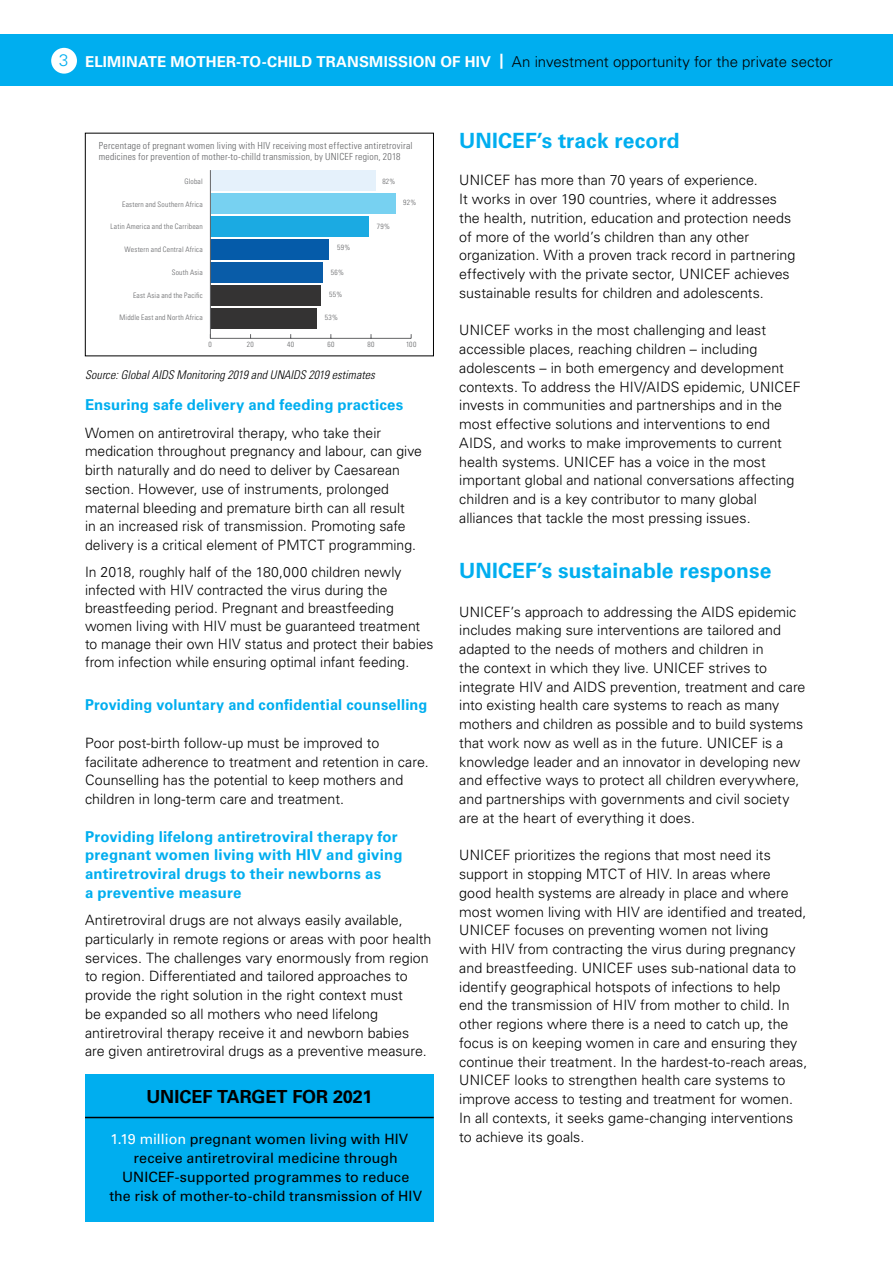
<style>
.page{position:relative;width:893px;height:1263px;background:#fff}
.page>*{position:absolute;margin:0;border:0;box-sizing:border-box;transform-origin:0 0}
.t1{font:700 21px "Univers LT Pro 65";letter-spacing:.005em;color:#00aeef}
.t2{font:700 18px "Univers LT Pro 65";letter-spacing:-.005em;color:#000}
.t3{font:300 16.65px "Univers LT Pro 45";color:#00aeef}
.t4{font:700 15px/18.8px "Univers LT Pro 65";letter-spacing:.01em;color:#00aeef}
.t5{font:700 15px "Univers LT Pro 65";letter-spacing:.015em;color:#fff}
.t6{font:300 15px "Univers LT Pro 45";color:#000}
.t7{font:300 14.25px/18.8px "Univers LT Pro 45";color:#000}
.t8{font:14.25px "Univers LT Pro 55 Roman";letter-spacing:.005em;color:#000}
.t9{font:italic 300 condensed 12px "Univers";letter-spacing:.005em;color:#000}
.t10{font:300 condensed 9.75px/11.2px "Univers";letter-spacing:.025em;color:#636466}
.t11{font:300 condensed 7.5px "Univers";letter-spacing:.03em;color:#636466}
.s1{color:#fff}
</style>
<div class="page">
<div style="left:0;top:34px;width:893px;height:51px;background:#00aeef"></div>
<div style="left:51px;top:48px;width:26px;height:26px;background:#fff;border-radius:50%"></div>
<div style="left:85px;top:1075px;width:349px;height:147px;background:#00aeef"></div>
<hr style="left:85px;top:1117px;width:349px;height:1px;background:#000">
<div style="left:85px;top:133px;width:349px;height:223px;border:1px solid #000"></div>
<div style="left:211px;top:308px;width:106px;height:21px;background:#343333"></div>
<div style="left:211px;top:285px;width:110px;height:21px;background:#343333"></div>
<div style="left:211px;top:262px;width:112px;height:21px;background:#095ca8"></div>
<div style="left:211px;top:239px;width:118px;height:21px;background:#055ba9"></div>
<div style="left:211px;top:216px;width:158px;height:21px;background:#1baae2"></div>
<div style="left:211px;top:193px;width:184px;height:21px;background:#77d1f1"></div>
<div style="left:211px;top:170px;width:164px;height:21px;background:#e5f1fb"></div>
<hr style="left:210px;top:338px;width:201px;height:1px;background:#636466">
<hr style="left:210px;top:170px;width:1px;height:168px;background:#636466">
<p class="t5" style="left:85px;top:53px;width:420px">ELIMINATE MOTHER-TO-CHILD TRANSMISSION OF HIV |</p>
<p class="t3" style="left:59px;top:50px;width:11px">3</p>
<p class="t6" style="left:512px;top:52px;width:322px">An investment opportunity for the private sector</p>
<p class="t10" style="left:99px;top:140px;width:315px">Percentage of pregnant women living with HIV receiving most effective antiretroviral medicines for prevention of mother-to-chilld transmission, by UNICEF region, 2018</p>
<p class="t11" style="left:184px;top:177px;width:20px">Global</p>
<p class="t11" style="left:122px;top:199px;width:82px">Eastern and Southern Africa</p>
<p class="t11" style="left:111px;top:222px;width:94px">Latin America and the Carribean</p>
<p class="t11" style="left:125px;top:245px;width:80px">Western and Central Africa</p>
<p class="t11" style="left:172px;top:268px;width:33px">South Asia</p>
<p class="t11" style="left:133px;top:290px;width:71px">East Asia and the Pacific</p>
<p class="t11" style="left:120px;top:313px;width:85px">Middle East and North Africa</p>
<p class="t11" style="left:209px;top:340px;width:5px">0</p>
<p class="t11" style="left:247px;top:340px;width:8px">20</p>
<p class="t11" style="left:287px;top:340px;width:9px">40</p>
<p class="t11" style="left:327px;top:340px;width:8px">60</p>
<p class="t11" style="left:367px;top:340px;width:9px">80</p>
<p class="t11" style="left:406px;top:340px;width:12px">100</p>
<p class="t11" style="left:382px;top:177px;width:15px">82%</p>
<p class="t11" style="left:403px;top:198px;width:15px">92%</p>
<p class="t11" style="left:377px;top:222px;width:15px">79%</p>
<p class="t11" style="left:337px;top:243px;width:15px">59%</p>
<p class="t11" style="left:331px;top:268px;width:15px">56%</p>
<p class="t11" style="left:329px;top:290px;width:15px">55%</p>
<p class="t11" style="left:325px;top:313px;width:15px">53%</p>
<p class="t9" style="left:85px;top:368px;width:291px">Source: Global AIDS Monitoring 2019 and UNAIDS 2019 estimates</p>
<p class="t4" style="left:85px;top:396px;width:320px">Ensuring safe delivery and feeding practices</p>
<p class="t7" style="left:85px;top:423px;width:339px">Women on antiretroviral therapy, who take their medication throughout pregnancy and labour, can give birth naturally and do need to deliver by Caesarean section. However, use of instruments, prolonged maternal bleeding and premature birth can all result<br>in an increased risk of transmission. Promoting safe delivery is a critical element of PMTCT programming.</p>
<p class="t7" style="left:85px;top:562px;width:350px;line-height:18px">In 2018, roughly half of the 180,000 children newly infected with HIV contracted the virus during the breastfeeding period. Pregnant and breastfeeding women living with HIV must be guaranteed treatment to manage their own HIV status and protect their babies from infection while ensuring optimal infant feeding.</p>
<p class="t4" style="left:85px;top:696px;width:344px">Providing voluntary and confidential counselling</p>
<p class="t7" style="left:85px;top:733px;width:345px">Poor post-birth follow-up must be improved to facilitate adherence to treatment and retention in care.<br>Counselling has the potential to keep mothers and children in long-term care and treatment.</p>
<p class="t4" style="left:85px;top:827px;width:319px">Providing lifelong antiretroviral therapy for pregnant women living with HIV and giving antiretroviral drugs to their newborns as<br>a preventive measure</p>
<p class="t7" style="left:85px;top:911px;width:348px">Antiretroviral drugs are not always easily available, particularly in remote regions or areas with poor health services. The challenges vary enormously from region to region. Differentiated and tailored approaches to provide the right solution in the right context must<br>be expanded so all mothers who need lifelong antiretroviral therapy receive it and newborn babies are given antiretroviral drugs as a preventive measure.</p>
<p class="t2" style="left:146px;top:1086px;width:227px">UNICEF TARGET FOR 2021</p>
<p class="t8" style="left:110px;top:1131px;width:300px"><span class="s1">1.19 million</span> pregnant women living with HIV</p>
<p class="t8" style="left:134px;top:1149px;width:266px">receive antiretroviral medicine through</p>
<p class="t8" style="left:122px;top:1168px;width:289px">UNICEF-supported programmes to reduce</p>
<p class="t8" style="left:109px;top:1187px;width:314px">the risk of mother-to-child transmission of HIV</p>
<h1 class="t1" style="left:459px;top:128px;width:222px">UNICEF’s track record</h1>
<p class="t7" style="left:459px;top:171px;width:338px">UNICEF has more than 70 years of experience.<br>It works in over 190 countries, where it addresses the health, nutrition, education and protection needs of more of the world’s children than any other organization. With a proven track record in partnering effectively with the private sector, UNICEF achieves sustainable results for children and adolescents.</p>
<p class="t7" style="left:459px;top:321px;width:343px">UNICEF works in the most challenging and least accessible places, reaching children – including adolescents – in both emergency and development contexts. To address the HIV/AIDS epidemic, UNICEF invests in communities and partnerships and in the most effective solutions and interventions to end AIDS, and works to make improvements to current health systems. UNICEF has a voice in the most important global and national conversations affecting children and is a key contributor to many global alliances that tackle the most pressing issues.</p>
<h1 class="t1" style="left:459px;top:558px;width:314px">UNICEF’s sustainable response</h1>
<p class="t7" style="left:459px;top:602px;width:348px">UNICEF’s approach to addressing the AIDS epidemic includes making sure interventions are tailored and adapted to the needs of mothers and children in<br>the context in which they live. UNICEF strives to integrate HIV and AIDS prevention, treatment and care into existing health care systems to reach as many mothers and children as possible and to build systems that work now as well as in the future. UNICEF is a knowledge leader and an innovator in developing new and effective ways to protect all children everywhere, and partnerships with governments and civil society are at the heart of everything it does.</p>
<p class="t7" style="left:459px;top:846px;width:350px">UNICEF prioritizes the regions that most need its support in stopping MTCT of HIV. In areas where<br>good health systems are already in place and where most women living with HIV are identified and treated, UNICEF focuses on preventing women not living<br>with HIV from contracting the virus during pregnancy and breastfeeding. UNICEF uses sub-national data to identify geographical hotspots of infections to help end the transmission of HIV from mother to child. In other regions where there is a need to catch up, the focus is on keeping women in care and ensuring they continue their treatment. In the hardest-to-reach areas, UNICEF looks to strengthen health care systems to improve access to testing and treatment for women.<br>In all contexts, it seeks game-changing interventions to achieve its goals.</p>
</div>
